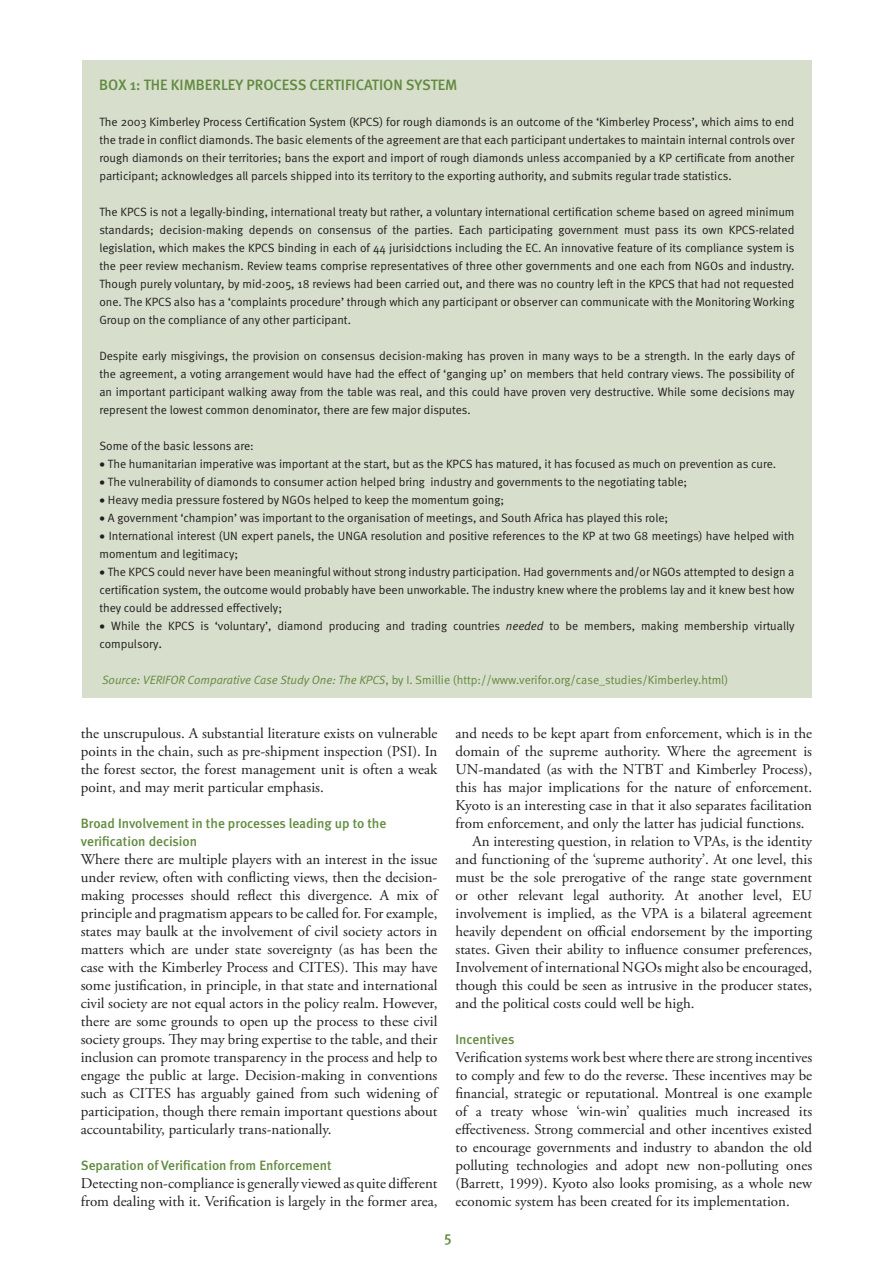
<style>
.page{position:relative;width:893px;height:1263px;background:#fff}
.page>*{position:absolute;margin:0;border:0;box-sizing:border-box;transform-origin:0 0}
.t1{font:15px/18px "Adobe Garamond Pro";color:#231f20;text-align:justify}
.t2{font:500 15px "Meta";color:#628b40}
.t3{font:500 13.5px/18px "Meta";color:#628b40}
.t4{font:12px/18px "Meta Normal";color:#231f20;text-align:justify}
.t5{font:12px "Meta Normal";color:#628b40}
.s1{font-style:italic}
.s2{font-size:13.5px}
</style>
<div class="page">
<div style="left:82px;top:61px;width:729px;height:637px;background:#d8decc"></div>
<p class="t2" style="left:99px;top:76px;width:360px">BOX 1: THE KIMBERLEY PROCESS CERTIFICATION SYSTEM</p>
<p class="t4" style="left:99px;top:113px;width:697px">The 2003 Kimberley Process Certification System (KPCS) for rough diamonds is an outcome of the ‘Kimberley Process’, which aims to end the trade in conflict diamonds. The basic elements of the agreement are that each participant undertakes to maintain internal controls over rough diamonds on their territories; bans the export and import of rough diamonds unless accompanied by a KP certificate from another participant; acknowledges all parcels shipped into its territory to the exporting authority, and submits regular trade statistics.</p>
<p class="t4" style="left:99px;top:203px;width:697px">The KPCS is not a legally-binding, international treaty but rather, a voluntary international certification scheme based on agreed minimum standards; decision-making depends on consensus of the parties. Each participating government must pass its own KPCS-related legislation, which makes the KPCS binding in each of 44 jurisidctions including the EC. An innovative feature of its compliance system is the peer review mechanism. Review teams comprise representatives of three other governments and one each from NGOs and industry.<br>Though purely voluntary, by mid-2005, 18 reviews had been carried out, and there was no country left in the KPCS that had not requested one. The KPCS also has a ‘complaints procedure’ through which any participant or observer can communicate with the Monitoring Working Group on the compliance of any other participant.</p>
<p class="t4" style="left:99px;top:347px;width:697px">Despite early misgivings, the provision on consensus decision-making has proven in many ways to be a strength. In the early days of the agreement, a voting arrangement would have had the effect of ‘ganging up’ on members that held contrary views. The possibility of an important participant walking away from the table was real, and this could have proven very destructive. While some decisions may represent the lowest common denominator, there are few major disputes.</p>
<p class="t4" style="left:99px;top:437px;width:156px">Some of the basic lessons are:</p>
<p class="t4" style="left:99px;top:455px;width:678px">• The humanitarian imperative was important at the start, but as the KPCS has matured, it has focused as much on prevention as cure.</p>
<p class="t4" style="left:99px;top:473px;width:589px">• The vulnerability of diamonds to consumer action helped bring industry and governments to the negotiating table;</p>
<p class="t4" style="left:99px;top:491px;width:406px">• Heavy media pressure fostered by NGOs helped to keep the momentum going;</p>
<p class="t4" style="left:99px;top:509px;width:570px">• A government ‘champion’ was important to the organisation of meetings, and South Africa has played this role;</p>
<p class="t4" style="left:99px;top:527px;width:697px">• International interest (UN expert panels, the UNGA resolution and positive references to the KP at two G8 meetings) have helped with momentum and legitimacy;</p>
<p class="t4" style="left:99px;top:563px;width:696px">• The KPCS could never have been meaningful without strong industry participation. Had governments and/or NGOs attempted to design a certification system, the outcome would probably have been unworkable. The industry knew where the problems lay and it knew best how they could be addressed effectively;</p>
<p class="t4" style="left:99px;top:617px;width:697px">• While the KPCS is ‘voluntary’, diamond producing and trading countries <span class="s1">needed</span> to be members, making membership virtually compulsory<span class="s2">.</span></p>
<p class="t5" style="left:102px;top:673px;width:628px"><span class="s1">Source: VERIFOR Comparative Case Study One: The KPCS</span>, by I. Smillie (http://www.verifor.org/case_studies/Kimberley.html)</p>
<p class="t1" style="left:81px;top:725px;width:358px">the unscrupulous. A substantial literature exists on vulnerable points in the chain, such as pre-shipment inspection (PSI). In the forest sector, the forest management unit is often a weak point, and may merit particular emphasis.</p>
<p class="t3" style="left:81px;top:814px;width:307px">Broad Involvement in the processes leading up to the verification decision</p>
<p class="t1" style="left:81px;top:851px;width:358px">Where there are multiple players with an interest in the issue under review, often with conflicting views, then the decision&shy;making processes should reflect this divergence. A mix of principle and pragmatism appears to be called for. For example, states may baulk at the involvement of civil society actors in matters which are under state sovereignty (as has been the case with the Kimberley Process and CITES). This may have some justification, in principle, in that state and international civil society are not equal actors in the policy realm. However, there are some grounds to open up the process to these civil society groups. They may bring expertise to the table, and their inclusion can promote transparency in the process and help to engage the public at large. Decision-making in conventions such as CITES has arguably gained from such widening of participation, though there remain important questions about accountability, particularly trans-nationally.</p>
<p class="t3" style="left:81px;top:1156px;width:252px">Separation of Verification from Enforcement</p>
<p class="t1" style="left:81px;top:1175px;width:358px">Detecting non-compliance is generally viewed as quite different from dealing with it. Verification is largely in the former area,</p>
<p class="t1" style="left:455px;top:725px;width:358px">and needs to be kept apart from enforcement, which is in the</p>
<p class="t1" style="left:455px;top:743px;width:358px">domain of the supreme authority. Where the agreement is</p>
<p class="t1" style="left:455px;top:761px;width:358px">UN-mandated (as with the NTBT and Kimberley Process),</p>
<p class="t1" style="left:455px;top:779px;width:358px">this has major implications for the nature of enforcement.</p>
<p class="t1" style="left:455px;top:797px;width:358px">Kyoto is an interesting case in that it also separates facilitation</p>
<p class="t1" style="left:455px;top:815px;width:351px">from enforcement, and only the latter has judicial functions.</p>
<p class="t1" style="left:472px;top:833px;width:341px">An interesting question, in relation to VPAs, is the identity</p>
<p class="t1" style="left:455px;top:851px;width:358px">and functioning of the ‘supreme authority’. At one level, this</p>
<p class="t1" style="left:455px;top:869px;width:358px">must be the sole prerogative of the range state government</p>
<p class="t1" style="left:455px;top:887px;width:358px">or other relevant legal authority. At another level, EU</p>
<p class="t1" style="left:455px;top:905px;width:358px">involvement is implied, as the VPA is a bilateral agreement</p>
<p class="t1" style="left:455px;top:923px;width:358px">heavily dependent on official endorsement by the importing</p>
<p class="t1" style="left:455px;top:941px;width:358px">states. Given their ability to influence consumer preferences,</p>
<p class="t1" style="left:455px;top:959px;width:358px">Involvement of international NGOs might also be encouraged,</p>
<p class="t1" style="left:455px;top:977px;width:358px">though this could be seen as intrusive in the producer states,</p>
<p class="t1" style="left:455px;top:995px;width:241px">and the political costs could well be high.</p>
<p class="t3" style="left:455px;top:1030px;width:61px">Incentives</p>
<p class="t1" style="left:455px;top:1049px;width:358px">Verification systems work best where there are strong incentives to comply and few to do the reverse. These incentives may be financial, strategic or reputational. Montreal is one example of a treaty whose ‘win-win’ qualities much increased its effectiveness. Strong commercial and other incentives existed to encourage governments and industry to abandon the old polluting technologies and adopt new non-polluting ones (Barrett, 1999). Kyoto also looks promising, as a whole new economic system has been created for its implementation.</p>
<p class="t2" style="left:444px;top:1228px;width:9px">5</p>
</div>
